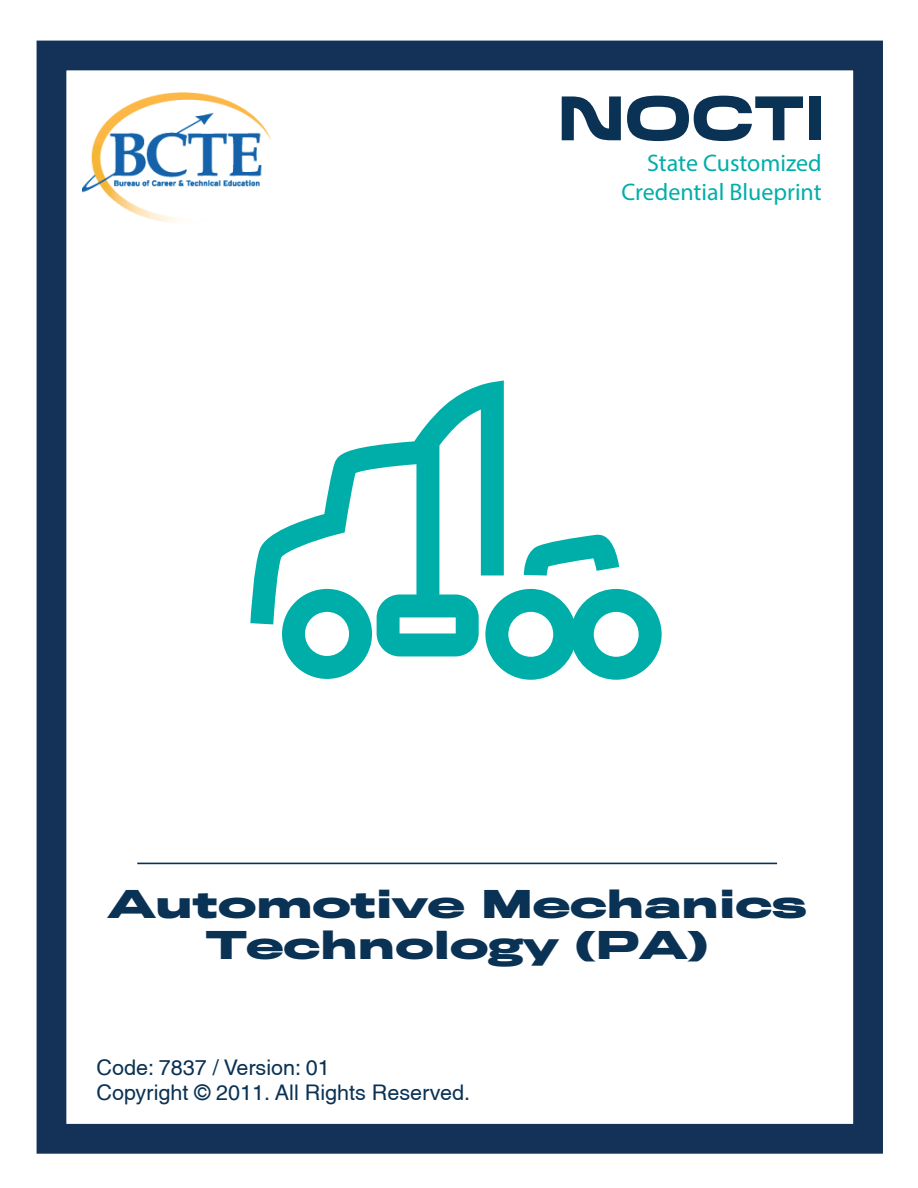
<style>
.page{position:relative;width:918px;height:1188px;background:#fff}
.page>*{position:absolute;margin:0;border:0;box-sizing:border-box;transform-origin:0 0}
.t1{font:700 35.85px/41.2px "Titling Gothic FB Extended";letter-spacing:-.02em;color:#0a3254;text-align:center}
.t2{font:24px/28.8px "Myriad Pro";color:#00aea9;text-align:right}
.t3{font:21.6px "Helvetica";color:#0a3254}
</style>
<div class="page">
<div style="left:37px;top:41px;width:846px;height:1113px;border:30px solid #143257"></div>
<hr style="left:137px;top:863px;width:640px;height:1px;background:#0a3254">
<svg style="left:562px;top:96px;width:59px;height:44px"></svg>
<div style="left:809px;top:96px;width:12px;height:44px;background:#0a3254"></div>
<svg style="left:627px;top:96px;width:176px;height:45px"></svg>
<img style="left:82px;top:92px;width:189px;height:131px">
<svg style="left:250px;top:380px;width:412px;height:300px"></svg>
<p class="t2" style="left:621px;top:148px;width:202px">State Customized<br>Credential Blueprint</p>
<h1 class="t1" style="left:107px;top:885px;width:701px">Automotive Mechanics<br>Technology (PA)</h1>
<p class="t3" style="left:97px;top:1055px;width:235px">Code: 7837 / Version: 01</p>
<p class="t3" style="left:97px;top:1080px;width:375px">Copyright © 2011. All Rights Reserved.</p>
</div>
